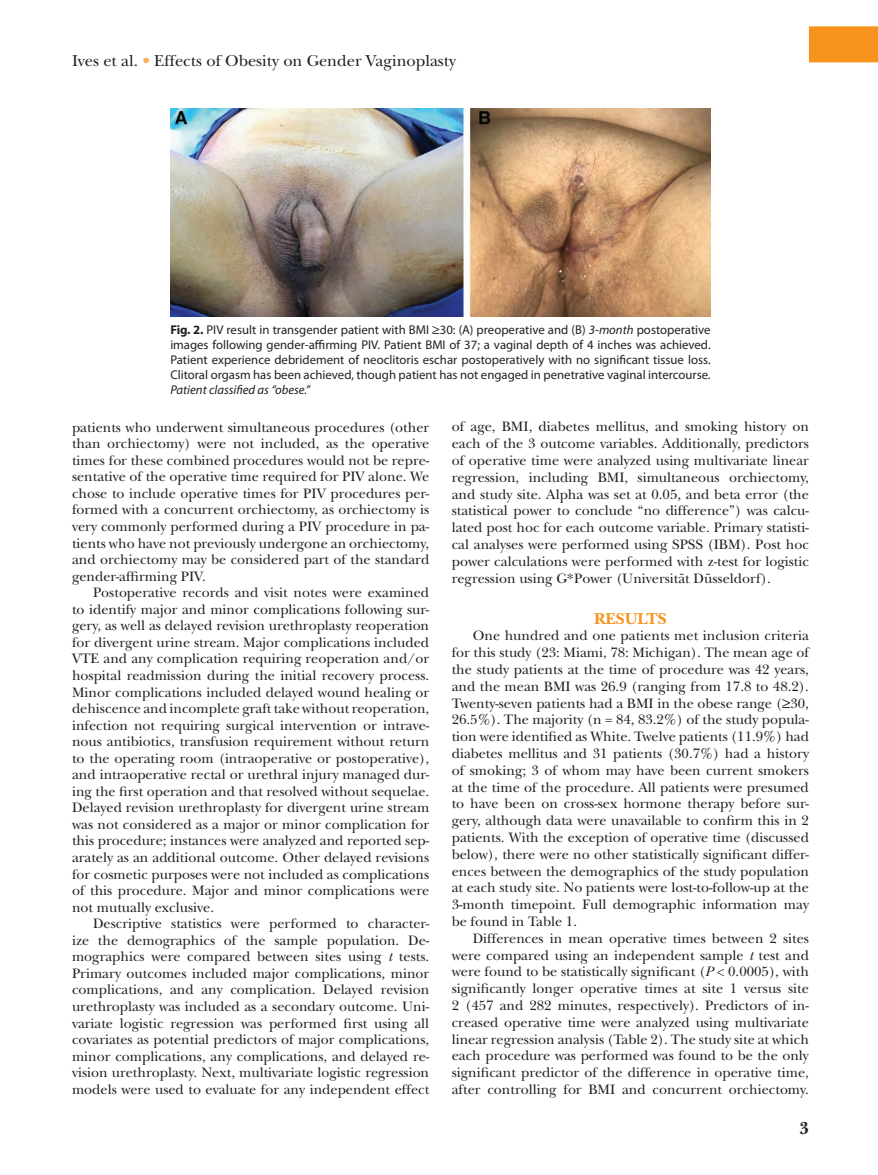
<style>
.page{position:relative;width:878px;height:1175px;background:#fff}
.page>*{position:absolute;margin:0;border:0;box-sizing:border-box;transform-origin:0 0}
.t1{font:700 18px "New Baskerville";color:#231f20}
.t2{font:16.5px "New Baskerville";color:#231f20}
.t3{font:700 16.5px "New Baskerville";color:#f7931d}
.t4{font:14.25px/16.5px "New Baskerville";color:#231f20;text-align:justify}
.t5{font:12.75px/15px "Myriad Pro";color:#231f20;text-align:justify}
.t6{font:italic 12.75px "Myriad Pro";color:#231f20}
.s1{color:#fab05f}
.s2{font-weight:700}
.s3{font-family:"Gandhari Unicode"}
.s4{font-style:italic}
</style>
<div class="page">
<div style="left:808px;top:26px;width:70px;height:36px;background:#f7931d"></div>
<img style="left:170px;top:108px;width:540px;height:208px">
<p class="t2" style="left:72px;top:51px;width:385px">Ives et al. <span class="s1">•</span> Effects of Obesity on Gender Vaginoplasty</p>
<p class="t5" style="left:170px;top:322px;width:542px"><span class="s2">Fig. 2.</span> PIV result in transgender patient with BMI <span class="s3">≥</span>30: (A) preoperative and (B) <span class="s4">3-month</span> postoperative images following gender-affirming PIV. Patient BMI of 37; a vaginal depth of 4 inches was achieved.<br>Patient experience debridement of neoclitoris eschar postoperatively with no significant tissue loss.<br>Clitoral orgasm has been achieved, though patient has not engaged in penetrative vaginal intercourse.</p>
<p class="t6" style="left:170px;top:382px;width:141px">Patient classified as “obese.”</p>
<p class="t4" style="left:72px;top:419px;width:359px">patients who underwent simultaneous procedures (other than orchiectomy) were not included, as the operative times for these combined procedures would not be repre&shy;sentative of the operative time required for PIV alone. We chose to include operative times for PIV procedures per&shy;formed with a concurrent orchiectomy, as orchiectomy is very commonly performed during a PIV procedure in pa&shy;tients who have not previously undergone an orchiectomy, and orchiectomy may be considered part of the standard gender-affirming PIV.</p>
<p class="t4" style="left:72px;top:584px;width:359px;text-indent:21px">Postoperative records and visit notes were examined to identify major and minor complications following sur&shy;gery, as well as delayed revision urethroplasty reoperation for divergent urine stream. Major complications included VTE and any complication requiring reoperation and/or hospital readmission during the initial recovery process.<br>Minor complications included delayed wound healing or dehiscence and incomplete graft take without reoperation, infection not requiring surgical intervention or intrave&shy;nous antibiotics, transfusion requirement without return to the operating room (intraoperative or postoperative), and intraoperative rectal or urethral injury managed dur&shy;ing the first operation and that resolved without sequelae.<br>Delayed revision urethroplasty for divergent urine stream was not considered as a major or minor complication for this procedure; instances were analyzed and reported sep&shy;arately as an additional outcome. Other delayed revisions for cosmetic purposes were not included as complications of this procedure. Major and minor complications were not mutually exclusive.</p>
<p class="t4" style="left:72px;top:915px;width:359px;text-indent:21px">Descriptive statistics were performed to character&shy;ize the demographics of the sample population. De&shy;mographics were compared between sites using <span class="s4">t</span> tests.<br>Primary outcomes included major complications, minor complications, and any complication. Delayed revision urethroplasty was included as a secondary outcome. Uni&shy;variate logistic regression was performed first using all covariates as potential predictors of major complications, minor complications, any complications, and delayed re&shy;vision urethroplasty. Next, multivariate logistic regression models were used to evaluate for any independent effect</p>
<p class="t4" style="left:452px;top:418px;width:359px">of age, BMI, diabetes mellitus, and smoking history on each of the 3 outcome variables. Additionally, predictors of operative time were analyzed using multivariate linear regression, including BMI, simultaneous orchiectomy, and study site. Alpha was set at 0.05, and beta error (the statistical power to conclude “no difference”) was calcu&shy;lated post hoc for each outcome variable. Primary statisti&shy;cal analyses were performed using SPSS (IBM). Post hoc power calculations were performed with z-test for logistic regression using G*Power (Universität Düsseldorf).</p>
<p class="t3" style="left:594px;top:608px;width:74px">RESULTS</p>
<p class="t4" style="left:451px;top:627px;width:359px;text-indent:21px">One hundred and one patients met inclusion criteria for this study (23: Miami, 78: Michigan). The mean age of the study patients at the time of procedure was 42 years, and the mean BMI was 26.9 (ranging from 17.8 to 48.2).<br>Twenty-seven patients had a BMI in the obese range (<span class="s3">≥</span>30, 26.5%). The majority (n = 84, 83.2%) of the study popula&shy;tion were identified as White. Twelve patients (11.9%) had diabetes mellitus and 31 patients (30.7%) had a history of smoking; 3 of whom may have been current smokers at the time of the procedure. All patients were presumed to have been on cross-sex hormone therapy before sur&shy;gery, although data were unavailable to confirm this in 2 patients. With the exception of operative time (discussed below), there were no other statistically significant differ&shy;ences between the demographics of the study population at each study site. No patients were lost-to-follow-up at the 3-month timepoint. Full demographic information may be found in Table 1.</p>
<p class="t4" style="left:451px;top:929px;width:359px;text-indent:21px">Differences in mean operative times between 2 sites were compared using an independent sample <span class="s4">t</span> test and were found to be statistically significant (<span class="s4">P</span> &lt; 0.0005), with significantly longer operative times at site 1 versus site 2 (457 and 282 minutes, respectively). Predictors of in&shy;creased operative time were analyzed using multivariate linear regression analysis (Table 2). The study site at which each procedure was performed was found to be the only significant predictor of the difference in operative time, after controlling for BMI and concurrent orchiectomy.</p>
<p class="t1" style="left:799px;top:1118px;width:11px">3</p>
</div>
